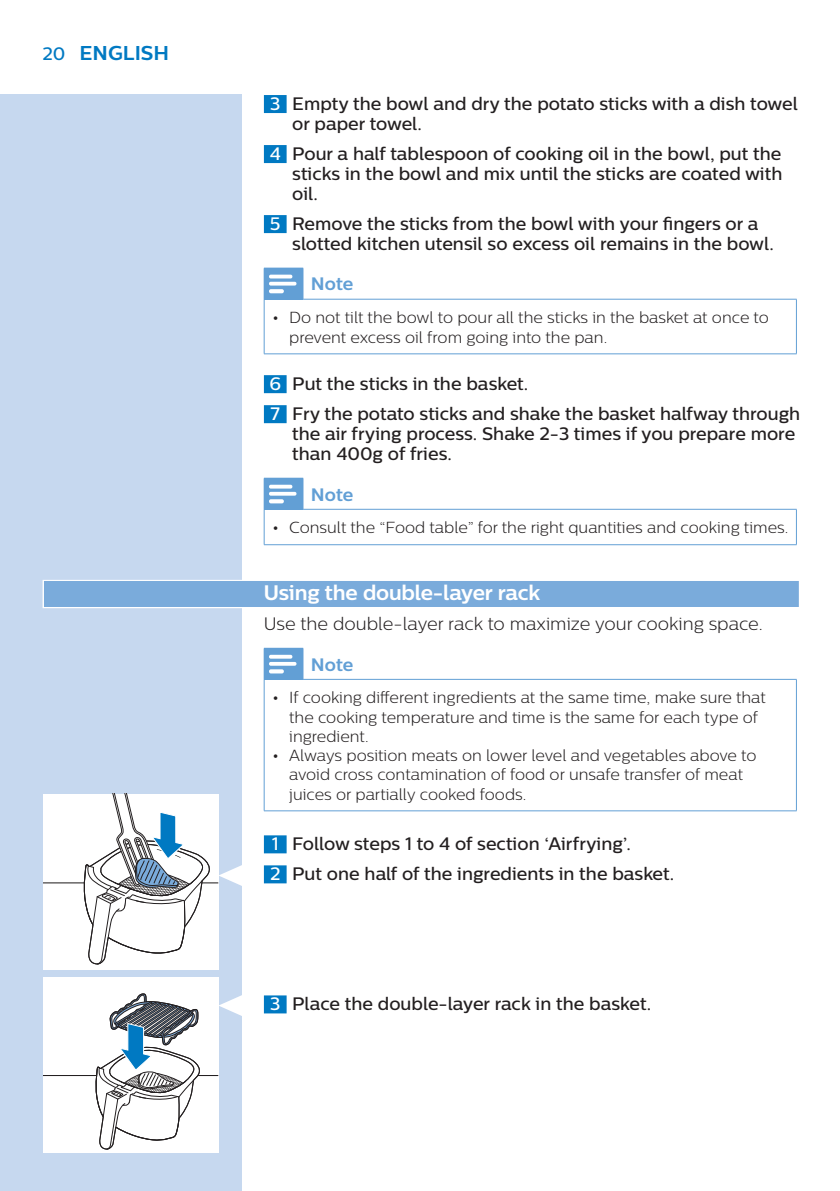
<style>
.page{position:relative;width:840px;height:1191px;background:#fff}
.page>*{position:absolute;margin:0;border:0;box-sizing:border-box;transform-origin:0 0}
.t1{font:700 21px "Centrale Sans";letter-spacing:-.01em;color:#fff}
.t2{font:700 20px "Centrale Sans";color:#0079c2}
.t3{font:500 18px/20px "Centrale Sans";color:#231f20}
.t4{font:300 18px "Centrale Sans";color:#231f20}
.t5{font:700 18px "Centrale Sans";letter-spacing:-.005em;color:#629fd5}
.t6{font:300 16px/19.2px "Centrale Sans";color:#231f20}
.s1{font-weight:500;font-size:18px}
.s2{color:#fff}
.s3{font-family:"Gill Sans Alt One WGL Light";font-weight:400;font-size:14.2px}
</style>
<div class="page">
<div style="left:0;top:95px;width:241px;height:1096px;background:#c6d8ef"></div>
<div style="left:264px;top:95px;width:22px;height:18px;background:#0079c2"></div>
<div style="left:264px;top:145px;width:22px;height:18px;background:#0079c2"></div>
<div style="left:264px;top:215px;width:22px;height:18px;background:#0079c2"></div>
<div style="left:264px;top:375px;width:22px;height:18px;background:#0079c2"></div>
<div style="left:264px;top:405px;width:22px;height:18px;background:#0079c2"></div>
<div style="left:43px;top:580px;width:756px;height:28px;background:#fff"></div>
<div style="left:44px;top:581px;width:754px;height:26px;background:#7aabdb"></div>
<div style="left:264px;top:835px;width:22px;height:18px;background:#0079c2"></div>
<div style="left:264px;top:865px;width:22px;height:18px;background:#0079c2"></div>
<div style="left:264px;top:995px;width:22px;height:18px;background:#0079c2"></div>
<div style="left:264px;top:268px;width:39px;height:31px;background:#629fd5"></div>
<hr style="left:264px;top:299px;width:1px;height:54px;background:#629fd5">
<hr style="left:795px;top:299px;width:1px;height:54px;background:#629fd5">
<hr style="left:264px;top:353px;width:39px;height:1px;background:#629fd5">
<hr style="left:303px;top:353px;width:493px;height:1px;background:#629fd5">
<hr style="left:302px;top:299px;width:494px;height:1px;background:#629fd5">
<svg style="left:269px;top:275px;width:27px;height:18px"></svg>
<div style="left:264px;top:478px;width:39px;height:31px;background:#629fd5"></div>
<hr style="left:264px;top:509px;width:1px;height:35px;background:#629fd5">
<hr style="left:795px;top:509px;width:1px;height:35px;background:#629fd5">
<hr style="left:264px;top:544px;width:39px;height:1px;background:#629fd5">
<hr style="left:303px;top:544px;width:493px;height:1px;background:#629fd5">
<hr style="left:302px;top:509px;width:494px;height:1px;background:#629fd5">
<svg style="left:269px;top:485px;width:27px;height:18px"></svg>
<div style="left:264px;top:648px;width:39px;height:31px;background:#629fd5"></div>
<hr style="left:264px;top:679px;width:1px;height:131px;background:#629fd5">
<hr style="left:795px;top:679px;width:1px;height:131px;background:#629fd5">
<hr style="left:264px;top:810px;width:39px;height:1px;background:#629fd5">
<hr style="left:303px;top:810px;width:493px;height:1px;background:#629fd5">
<hr style="left:302px;top:679px;width:494px;height:1px;background:#629fd5">
<svg style="left:269px;top:655px;width:27px;height:18px"></svg>
<div style="left:43px;top:793px;width:175px;height:176px;background:#fff"></div>
<hr style="left:43px;top:882px;width:175px;height:1px;background:#231f20">
<svg style="left:83px;top:793px;width:159px;height:172px"></svg>
<svg style="left:218px;top:994px;width:24px;height:23px"></svg>
<div style="left:43px;top:976px;width:175px;height:176px;background:#fff"></div>
<hr style="left:43px;top:1075px;width:175px;height:1px;background:#231f20">
<svg style="left:95px;top:993px;width:107px;height:157px"></svg>
<p class="t2" style="left:43px;top:41px;width:128px"><span class="s1">20</span> ENGLISH</p>
<p class="t3" style="left:292px;top:93px;width:507px;text-indent:-22px"><span class="s2">3</span> Empty the bowl and dry the potato sticks with a dish towel or paper towel.</p>
<p class="t3" style="left:292px;top:143px;width:491px;text-align:justify;text-indent:-23px"><span class="s2">4</span> Pour a half tablespoon of cooking oil in the bowl, put the sticks in the bowl and mix until the sticks are coated with oil.</p>
<p class="t3" style="left:292px;top:213px;width:483px;text-indent:-22px"><span class="s2">5</span> Remove the sticks from the bowl with your fingers or a slotted kitchen utensil so excess oil remains in the bowl.</p>
<p class="t5" style="left:311px;top:273px;width:44px">Note</p>
<p class="t6" style="left:289px;top:308px;width:481px;text-indent:-17px"><span class="s3">•</span> Do not tilt the bowl to pour all the sticks in the basket at once to prevent excess oil from going into the pan.</p>
<p class="t3" style="left:269px;top:368px;width:532px;line-height:30px"><span class="s2">6</span> Put the sticks in the basket.<br><span class="s2">7</span> Fry the potato sticks and shake the basket halfway through</p>
<p class="t3" style="left:292px;top:423px;width:504px">the air frying process. Shake 2-3 times if you prepare more than 400g of fries.</p>
<p class="t5" style="left:311px;top:483px;width:44px">Note</p>
<p class="t6" style="left:272px;top:518px;width:517px"><span class="s3">•</span> Consult the “Food table” for the right quantities and cooking times.</p>
<p class="t1" style="left:264px;top:580px;width:277px">Using the double-layer rack</p>
<p class="t4" style="left:264px;top:614px;width:500px">Use the double-layer rack to maximize your cooking space.</p>
<p class="t5" style="left:311px;top:653px;width:44px">Note</p>
<p class="t6" style="left:289px;top:688px;width:478px;text-indent:-17px"><span class="s3">•</span> If cooking different ingredients at the same time, make sure that the cooking temperature and time is the same for each type of ingredient.</p>
<p class="t6" style="left:289px;top:745px;width:468px;text-indent:-17px"><span class="s3">•</span> Always position meats on lower level and vegetables above to avoid cross contamination of food or unsafe transfer of meat juices or partially cooked foods.</p>
<p class="t3" style="left:270px;top:828px;width:405px;line-height:30px"><span class="s2">1</span> Follow steps 1 to 4 of section ‘Airfrying’.<br><span class="s2">2</span> Put one half of the ingredients in the basket.</p>
<p class="t3" style="left:270px;top:993px;width:382px"><span class="s2">3</span> Place the double-layer rack in the basket.</p>
</div>
